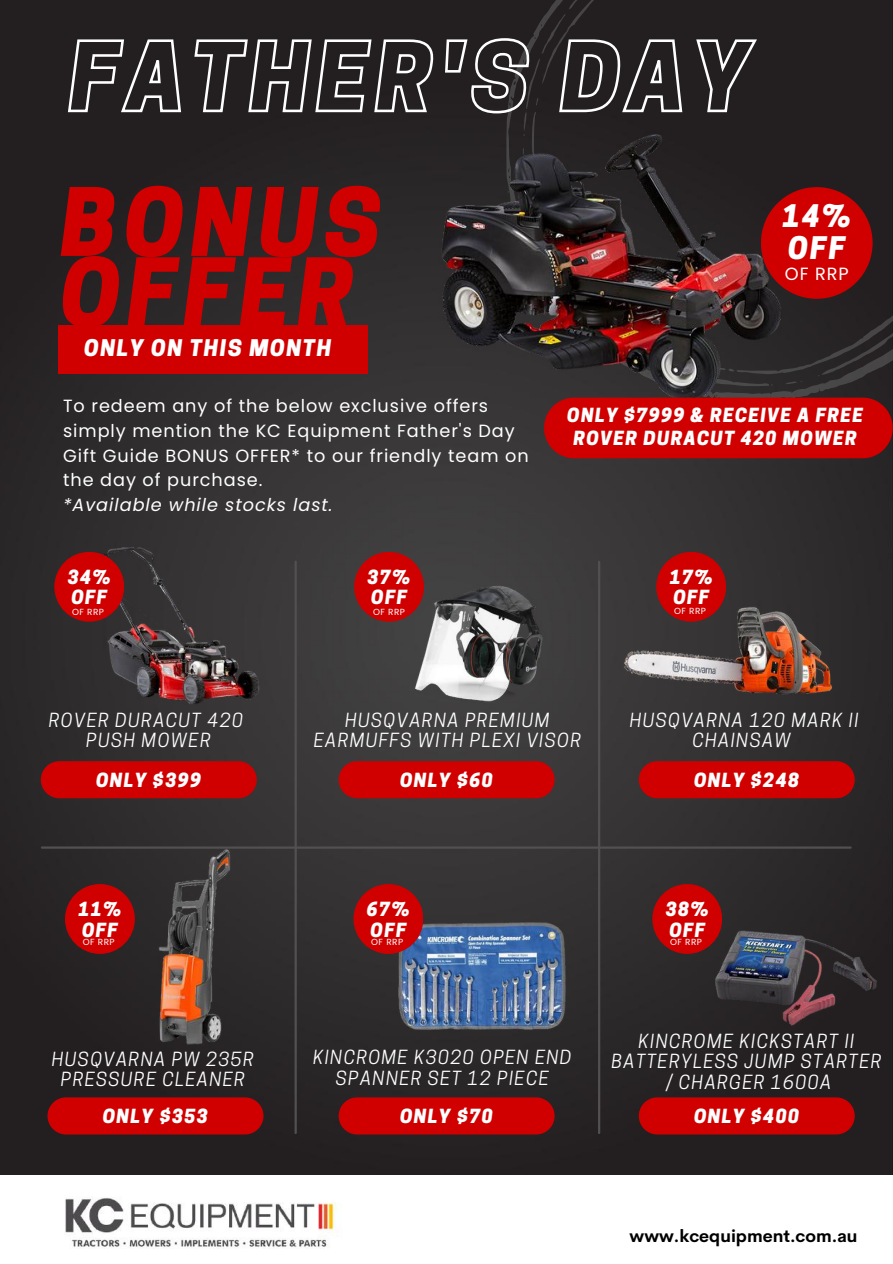
<style>
.page{position:relative;width:893px;height:1264px;background:#fff}
.page>*{position:absolute;margin:0;border:0;box-sizing:border-box;transform-origin:0 0}
.t1{font:italic 800 88.35px/70.2px "Cooper Hewitt";letter-spacing:.075em;color:#d00000}
.t2{font:italic 800 29.25px/32.2px "Cooper Hewitt";color:#fff}
.t3{font:italic 800 21.6px "Cooper Hewitt";letter-spacing:.075em;color:#fff}
.t4{font:italic 18.3px/20.2px "Cooper Hewitt";letter-spacing:.075em;color:#fff;text-align:center}
.t5{font:italic 800 18.3px/20.2px "Cooper Hewitt";letter-spacing:.075em;color:#fff}
.t6{font:17.7px/24.8px "Poppins";letter-spacing:.055em;color:#fff}
.t7{font:italic 17.7px "Poppins";letter-spacing:.055em;color:#fff}
.t8{font:700 17.25px "Cerebri Sans";color:#000}
.t9{font:8.85px "Poppins";letter-spacing:.055em;color:#fff}
</style>
<div class="page">
<img style="left:0;top:0;width:892px;height:1175px">
<div style="left:506px;top:0;width:386px;height:397px;background:#231f20"></div>
<img style="left:403px;top:116px;width:414px;height:300px">
<div style="left:760px;top:187px;width:112px;height:112px;background:#d00000;border-radius:50%"></div>
<div style="left:58px;top:325px;width:310px;height:48px;background:#d00000"></div>
<svg style="left:66px;top:37px;width:693px;height:78px;background:#454142"></svg>
<img style="left:54px;top:506px;width:267px;height:255px">
<img style="left:393px;top:896px;width:177px;height:165px">
<img style="left:619px;top:582px;width:217px;height:143px">
<img style="left:34px;top:846px;width:307px;height:201px">
<img style="left:401px;top:579px;width:156px;height:129px">
<img style="left:708px;top:894px;width:175px;height:168px">
<div style="left:41px;top:761px;width:216px;height:37px;background:#d00000"></div>
<div style="left:338px;top:761px;width:216px;height:37px;background:#d00000"></div>
<div style="left:544px;top:397px;width:348px;height:61px;background:#d00000"></div>
<div style="left:638px;top:1097px;width:216px;height:37px;background:#d00000"></div>
<div style="left:338px;top:1097px;width:216px;height:37px;background:#d00000"></div>
<div style="left:638px;top:761px;width:216px;height:37px;background:#d00000"></div>
<div style="left:47px;top:1097px;width:216px;height:37px;background:#d00000"></div>
<hr style="left:42px;top:846px;width:808px;height:2px;background:#525051">
<hr style="left:294px;top:561px;width:3px;height:571px;background:#525051">
<hr style="left:598px;top:561px;width:2px;height:571px;background:#525051">
<div style="left:656px;top:552px;width:70px;height:69px;background:#d00000;border-radius:50%"></div>
<div style="left:65px;top:884px;width:70px;height:69px;background:#d00000;border-radius:50%"></div>
<div style="left:54px;top:552px;width:70px;height:69px;background:#d00000;border-radius:50%"></div>
<div style="left:353px;top:884px;width:70px;height:69px;background:#d00000;border-radius:50%"></div>
<div style="left:354px;top:552px;width:70px;height:69px;background:#d00000;border-radius:50%"></div>
<div style="left:652px;top:884px;width:70px;height:69px;background:#d00000;border-radius:50%"></div>
<img style="left:65px;top:1198px;width:277px;height:51px">
<h1 class="t1" style="left:61px;top:199px;width:322px">BONUS<br>OFFER</h1>
<p class="t3" style="left:84px;top:339px;width:249px">ONLY ON THIS MONTH</p>
<p class="t6" style="left:63px;top:393px;width:467px">To redeem any of the below exclusive offers simply mention the KC Equipment Father's Day Gift Guide BONUS OFFER* to our friendly team on the day of purchase.</p>
<p class="t7" style="left:63px;top:492px;width:271px">*Available while stocks last.</p>
<p class="t5" style="left:68px;top:569px;width:44px">34%<br>OFF</p>
<p class="t5" style="left:367px;top:569px;width:44px">37%<br>OFF</p>
<h2 class="t2" style="left:782px;top:203px;width:70px">14%<br>OFF</h2>
<p class="t6" style="left:784px;top:262px;width:65px">OF RRP</p>
<p class="t5" style="left:567px;top:405px;width:297px;line-height:23.5px;text-align:center">ONLY $7999 &amp; RECEIVE A FREE<br>ROVER DURACUT 420 MOWER</p>
<p class="t5" style="left:669px;top:569px;width:44px">17%</p>
<p class="t5" style="left:673px;top:589px;width:37px">OFF</p>
<p class="t9" style="left:72px;top:606px;width:33px">OF RRP</p>
<p class="t9" style="left:373px;top:606px;width:33px">OF RRP</p>
<p class="t9" style="left:674px;top:604px;width:33px">OF RRP</p>
<p class="t4" style="left:49px;top:712px;width:196px">ROVER DURACUT 420<br>PUSH MOWER</p>
<p class="t4" style="left:314px;top:712px;width:269px">HUSQVARNA PREMIUM<br>EARMUFFS WITH PLEXI VISOR</p>
<p class="t4" style="left:629px;top:712px;width:230px">HUSQVARNA 120 MARK II<br>CHAINSAW</p>
<p class="t5" style="left:96px;top:772px;width:106px">ONLY $399</p>
<p class="t5" style="left:400px;top:772px;width:94px">ONLY $60</p>
<p class="t5" style="left:694px;top:772px;width:106px">ONLY $248</p>
<p class="t5" style="left:78px;top:901px;width:44px">11%</p>
<p class="t5" style="left:367px;top:901px;width:44px">67%<br>OFF</p>
<p class="t5" style="left:665px;top:901px;width:44px">38%<br>OFF</p>
<p class="t5" style="left:82px;top:921px;width:37px">OFF</p>
<p class="t9" style="left:83px;top:935px;width:33px">OF RRP</p>
<p class="t9" style="left:371px;top:935px;width:33px">OF RRP</p>
<p class="t9" style="left:670px;top:935px;width:33px">OF RRP</p>
<p class="t4" style="left:52px;top:1051px;width:203px">HUSQVARNA PW 235R<br>PRESSURE CLEANER</p>
<p class="t5" style="left:103px;top:1108px;width:106px">ONLY $353</p>
<p class="t4" style="left:313px;top:1049px;width:260px">KINCROME K3020 OPEN END<br>SPANNER SET 12 PIECE</p>
<p class="t5" style="left:400px;top:1108px;width:94px">ONLY $70</p>
<p class="t4" style="left:611px;top:1033px;width:271px">KINCROME KICKSTART II<br>BATTERYLESS JUMP STARTER / CHARGER 1600A</p>
<p class="t5" style="left:694px;top:1108px;width:106px">ONLY $400</p>
<p class="t8" style="left:629px;top:1224px;width:229px">www.kcequipment.com.au</p>
</div>
